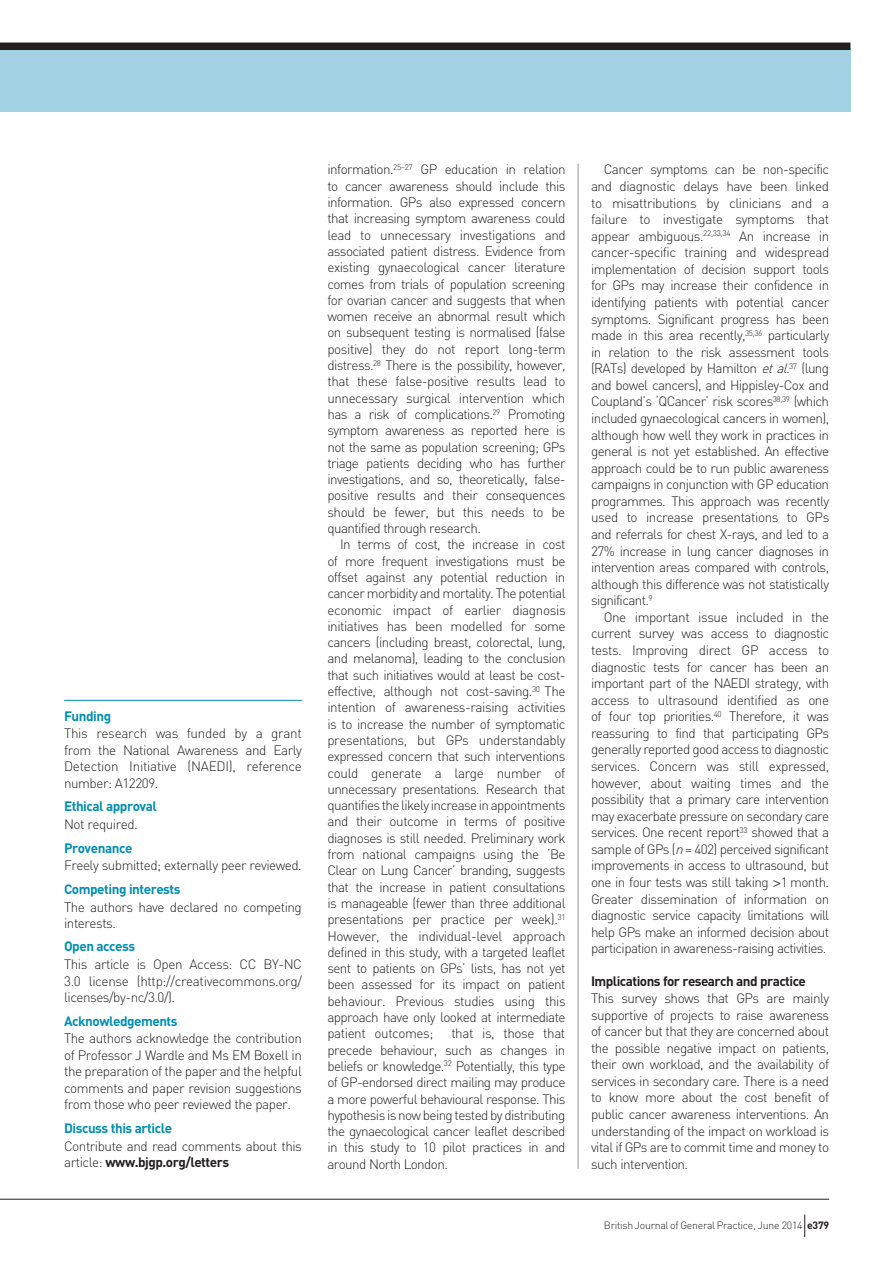
<style>
.page{position:relative;width:893px;height:1263px;background:#fff}
.page>*{position:absolute;margin:0;border:0;box-sizing:border-box;transform-origin:0 0}
.t1{font:300 13.5px/16.5px "DIN";letter-spacing:-.035em;color:#231f20;text-align:justify}
.t2{font:700 13.5px "DIN";letter-spacing:-.035em;color:#008fb3}
.t3{font:700 13.5px "DIN";letter-spacing:-.04em;color:#231f20}
.t4{font:300 10.5px "DIN";letter-spacing:-.025em;color:#231f20}
.s1{font-weight:700}
.s2{font-style:italic}
.s3{font-family:"Helvetica"}
</style>
<div class="page">
<hr style="left:578px;top:164px;width:1px;height:1005px;background:#939598">
<hr style="left:0;top:1199px;width:829px;height:1px;background:#231f20">
<svg style="left:804px;top:1214px;width:1px;height:23px"></svg>
<div style="left:0;top:48px;width:850px;height:64px;background:#a2d2e3"></div>
<hr style="left:64px;top:700px;width:238px;height:1px;background:#008fb3">
<div style="left:0;top:43px;width:850px;height:7px;background:#231f20"></div>
<p class="t2" style="left:64px;top:707px;width:49px">Funding</p>
<p class="t1" style="left:64px;top:725px;width:239px">This research was funded by a grant from the National Awareness and Early Detection Initiative (NAEDI), reference number: A12209.</p>
<p class="t2" style="left:64px;top:797px;width:94px">Ethical approval</p>
<p class="t1" style="left:64px;top:816px;width:75px">Not required.</p>
<p class="t2" style="left:64px;top:839px;width:70px">Provenance</p>
<p class="t1" style="left:64px;top:857px;width:239px">Freely submitted; externally peer reviewed.</p>
<p class="t2" style="left:64px;top:880px;width:118px">Competing interests</p>
<p class="t1" style="left:64px;top:898px;width:239px">The authors have declared no competing interests.</p>
<p class="t2" style="left:64px;top:938px;width:73px">Open access</p>
<p class="t1" style="left:64px;top:956px;width:239px">This article is Open Access: CC BY-NC 3.0 license (http://creativecommons.org/ licenses/by-nc/3.0/).</p>
<p class="t2" style="left:64px;top:1012px;width:115px">Acknowledgements</p>
<p class="t1" style="left:64px;top:1030px;width:239px">The authors acknowledge the contribution of Professor J Wardle and Ms EM Boxell in the preparation of the paper and the helpful comments and paper revision suggestions from those who peer reviewed the paper.</p>
<p class="t2" style="left:64px;top:1119px;width:110px">Discuss this article</p>
<p class="t1" style="left:64px;top:1137px;width:239px">Contribute and read comments about this article: <span class="s1">www.bjgp.org/letters</span></p>
<p class="t1" style="left:327px;top:161px;width:240px">information.<sup>25–27</sup> GP education in relation to cancer awareness should include this information<span class="s2">.</span> GPs also expressed concern that increasing symptom awareness could lead to unnecessary investigations and associated patient distress. Evidence from existing gynaecological cancer literature comes from trials of population screening for ovarian cancer and suggests that when women receive an abnormal result which on subsequent testing is normalised (false positive) they do not report long-term distress.<sup>28</sup> There is the possibility, however, that these false-positive results lead to unnecessary surgical intervention which has a risk of complications.<sup>29</sup> Promoting symptom awareness as reported here is not the same as population screening; GPs triage patients deciding who has further investigations, and so, theoretically, false&shy;positive results and their consequences should be fewer, but this needs to be quantified through research.</p>
<p class="t1" style="left:327px;top:536px;width:240px;text-indent:13px">In terms of cost, the increase in cost of more frequent investigations must be offset against any potential reduction in cancer morbidity and mortality. The potential economic impact of earlier diagnosis initiatives has been modelled for some cancers (including breast, colorectal, lung, and melanoma), leading to the conclusion that such initiatives would at least be cost&shy;effective, although not cost-saving.<sup>30</sup> The intention of awareness-raising activities is to increase the number of symptomatic presentations, but GPs understandably expressed concern that such interventions could generate a large number of unnecessary presentations. Research that quantifies the likely increase in appointments and their outcome in terms of positive diagnoses is still needed. Preliminary work from national campaigns using the ‘Be Clear on Lung Cancer’ branding, suggests that the increase in patient consultations is manageable (fewer than three additional presentations per practice per week).<sup>31<br></sup>However, the individual-level approach defined in this study, with a targeted leaflet sent to patients on GPs’ lists, has not yet been assessed for its impact on patient behaviour. Previous studies using this approach have only looked at intermediate patient outcomes;</p>
<p class="t1" style="left:327px;top:1025px;width:240px;text-indent:124px">that is, those that precede behaviour, such as changes in beliefs or knowledge.<sup>32</sup> Potentially, this type of GP-endorsed direct mailing may produce a more powerful behavioural response. This hypothesis is now being tested by distributing the gynaecological cancer leaflet described in this study to 10 pilot practices in and around North London.</p>
<p class="t1" style="left:591px;top:161px;width:240px;text-indent:13px">Cancer symptoms can be non-specific and diagnostic delays have been linked to misattributions by clinicians and a failure to investigate symptoms that appear ambiguous.<sup>22,33,34</sup> An increase in cancer-specific training and widespread implementation of decision support tools for GPs may increase their confidence in identifying patients with potential cancer symptoms. Significant progress has been made in this area recently,<sup>35,36</sup> particularly in relation to the risk assessment tools (RATs) developed by Hamilton <span class="s2">etal.</span><sup>37</sup> (lung and bowel cancers), and Hippisley-Cox and Coupland’s ‘QCancer’ risk scores<sup>38,39</sup> (which included gynaecological cancers in women), although how well they work in practices in general is not yet established. An effective approach could be to run public awareness campaigns in conjunction with GP education programmes. This approach was recently used to increase presentations to GPs and referrals for chest X-rays, and led to a 27% increase in lung cancer diagnoses in intervention areas compared with controls, although this difference was not statistically significant.<sup>9</sup></p>
<p class="t1" style="left:591px;top:609px;width:240px;text-indent:13px">One important issue included in the current survey was access to diagnostic tests. Improving direct GP access to diagnostic tests for cancer has been an important part of the NAEDI strategy, with access to ultrasound identified as one of four top priorities.<sup>40</sup> Therefore, it was reassuring to find that participating GPs generally reported good access to diagnostic services. Concern was still expressed, however, about waiting times and the possibility that a primary care intervention may exacerbate pressure on secondary care services. One recent report<sup>33</sup> showed that a sample of GPs (<span class="s2">n</span>= 402) perceived significant improvements in access to ultrasound, but one in four tests was still taking <span class="s3">&gt;</span>1 month.<br>Greater dissemination of information on diagnostic service capacity limitations will help GPs make an informed decision about participation in awareness-raising activities.</p>
<p class="t3" style="left:591px;top:973px;width:216px">Implications for research and practice</p>
<p class="t1" style="left:591px;top:990px;width:240px">This survey shows that GPs are mainly supportive of projects to raise awareness of cancer but that they are concerned about the possible negative impact on patients, their own workload, and the availability of services in secondary care. There is a need to know more about the cost benefit of public cancer awareness interventions. An understanding of the impact on workload is vital if GPs are to commit time and money to such intervention.</p>
<p class="t4" style="left:604px;top:1219px;width:227px">British Journal of General Practice, June 2014 <span class="s1">e379</span></p>
</div>
